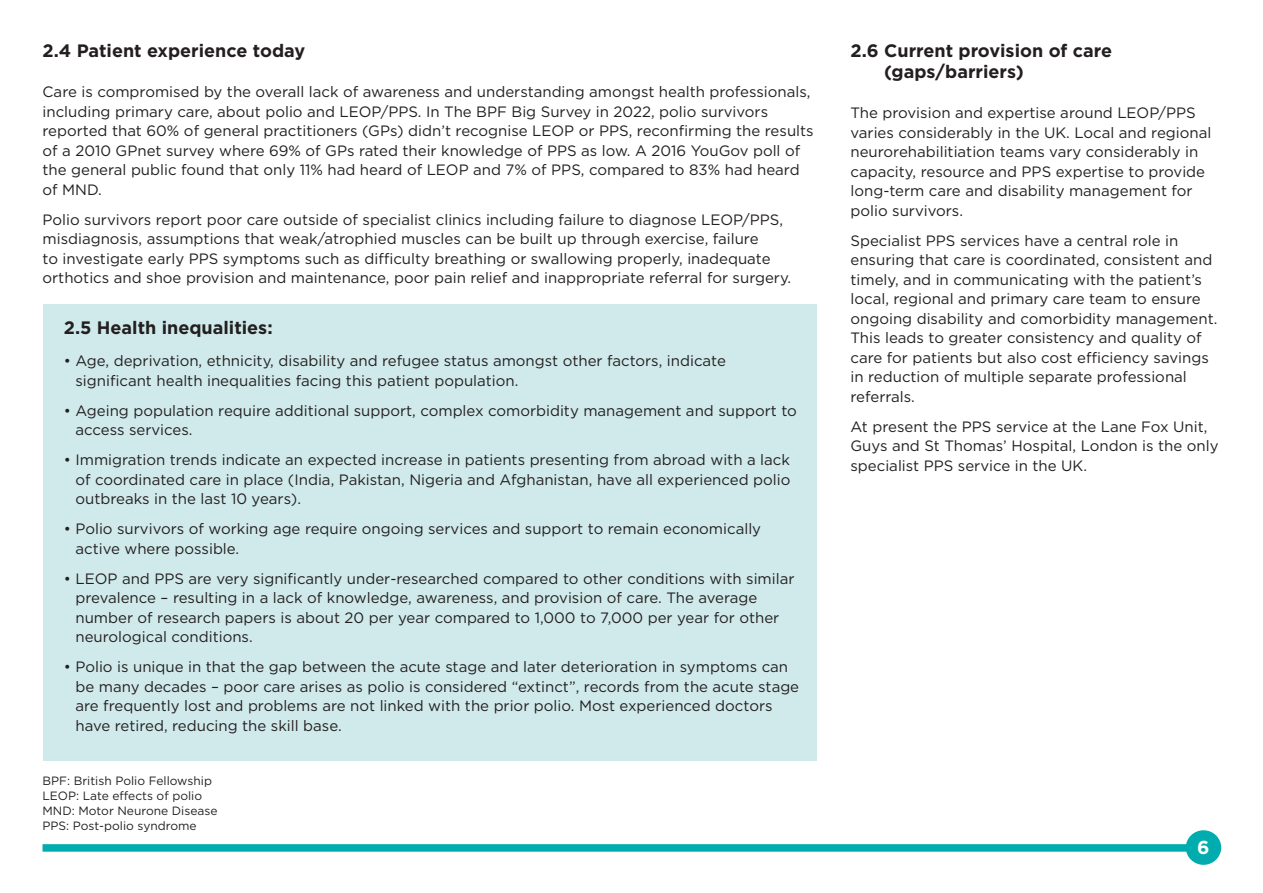
<style>
.page{position:relative;width:1263px;height:893px;background:#fff}
.page>*{position:absolute;margin:0;border:0;box-sizing:border-box;transform-origin:0 0}
.t1{font:700 18.75px "Gotham";color:#fff}
.Heading_2{font:700 18px/21px "Gotham";color:#231f20}
.t2{font:15px/19.5px "Gotham";color:#231f20}
.t3{font:12px/15px "Gotham";color:#231f20}
</style>
<div class="page">
<div style="left:1186px;top:830px;width:35px;height:35px;background:#00acad;border-radius:50%"></div>
<div style="left:43px;top:844px;width:1177px;height:8px;background:#00acad"></div>
<div style="left:43px;top:304px;width:773px;height:456px;background:#d0eaeb"></div>
<p class="Heading_2" style="left:43px;top:40px;width:264px">2.4 Patient experience today</p>
<p class="t2" style="left:43px;top:82px;width:773px">Care is compromised by the overall lack of awareness and understanding amongst health professionals, including primary care, about polio and LEOP/PPS. In The BPF Big Survey in 2022, polio survivors reported that 60% of general practitioners (GPs) didn’t recognise LEOP or PPS, reconfirming the results of a 2010 GPnet survey where 69% of GPs rated their knowledge of PPS as low. A 2016 YouGov poll of the general public found that only 11% had heard of LEOP and 7% of PPS, compared to 83% had heard of MND.</p>
<p class="t2" style="left:43px;top:210px;width:750px">Polio survivors report poor care outside of specialist clinics including failure to diagnose LEOP/PPS, misdiagnosis, assumptions that weak/atrophied muscles can be built up through exercise, failure<br>to investigate early PPS symptoms such as difficulty breathing or swallowing properly, inadequate orthotics and shoe provision and maintenance, poor pain relief and inappropriate referral for surgery.</p>
<p class="Heading_2" style="left:64px;top:317px;width:210px">2.5 Health inequalities:</p>
<p class="t2" style="left:75px;top:351px;width:652px;text-indent:-12px">• Age, deprivation, ethnicity, disability and refugee status amongst other factors, indicate significant health inequalities facing this patient population.</p>
<p class="t2" style="left:75px;top:401px;width:723px;text-indent:-12px">• Ageing population require additional support, complex comorbidity management and support to access services.</p>
<p class="t2" style="left:75px;top:450px;width:716px;text-align:justify;text-indent:-12px">• Immigration trends indicate an expected increase in patients presenting from abroad with a lack of coordinated care in place (India, Pakistan, Nigeria and Afghanistan, have all experienced polio outbreaks in the last 10 years).</p>
<p class="t2" style="left:75px;top:519px;width:687px;text-indent:-12px">• Polio survivors of working age require ongoing services and support to remain economically active where possible.</p>
<p class="t2" style="left:75px;top:569px;width:720px;text-indent:-12px">• LEOP and PPS are very significantly under-researched compared to other conditions with similar prevalence – resulting in a lack of knowledge, awareness, and provision of care. The average number of research papers is about 20 per year compared to 1,000 to 7,000 per year for other neurological conditions.</p>
<p class="t2" style="left:75px;top:657px;width:725px;text-indent:-12px">• Polio is unique in that the gap between the acute stage and later deterioration in symptoms can be many decades – poor care arises as polio is considered “extinct”, records from the acute stage are frequently lost and problems are not linked with the prior polio. Most experienced doctors have retired, reducing the skill base.</p>
<p class="t3" style="left:43px;top:773px;width:171px">BPF: British Polio Fellowship</p>
<p class="t3" style="left:43px;top:788px;width:177px">LEOP: Late effects of polio<br>MND: Motor Neurone Disease</p>
<p class="t3" style="left:43px;top:818px;width:156px">PPS: Post-polio syndrome</p>
<p class="Heading_2" style="left:884px;top:40px;width:229px;text-indent:-34px">2.6 Current provision of care (gaps/barriers)</p>
<p class="t2" style="left:850px;top:103px;width:362px">The provision and expertise around LEOP/PPS varies considerably in the UK. Local and regional neurorehabilitiation teams vary considerably in capacity, resource and PPS expertise to provide long-term care and disability management for polio survivors.</p>
<p class="t2" style="left:850px;top:231px;width:368px">Specialist PPS services have a central role in ensuring that care is coordinated, consistent and timely, and in communicating with the patient’s local, regional and primary care team to ensure ongoing disability and comorbidity management.<br>This leads to greater consistency and quality of care for patients but also cost efficiency savings in reduction of multiple separate professional referrals.</p>
<p class="t2" style="left:850px;top:417px;width:370px">At present the PPS service at the Lane Fox Unit,<br>Guys and St Thomas’ Hospital, London is the only specialist PPS service in the UK.</p>
<p class="t1" style="left:1197px;top:834px;width:14px">6</p>
</div>
